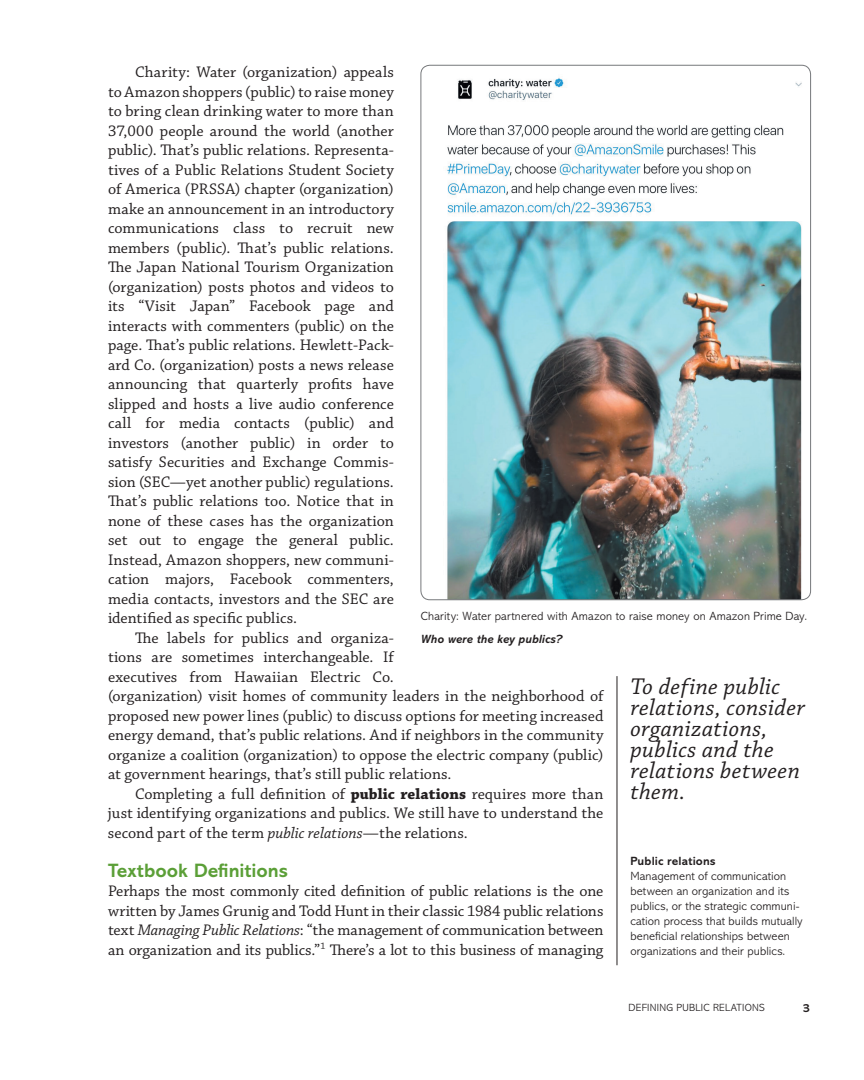
<style>
.page{position:relative;width:864px;height:1080px;background:#fff}
.page>*{position:absolute;margin:0;border:0;box-sizing:border-box;transform-origin:0 0}
.t1{font:italic 24px/21px "Chaparral Pro";letter-spacing:.015em;color:#231f20}
.t2{font:700 19.5px "Abadi MT Std";color:#5b9f37}
.t3{font:16.2px/19.5px "Chaparral Pro";letter-spacing:.005em;color:#231f20;text-align:justify}
.t4{font:300 12px/15px "Abadi MT Std";letter-spacing:.01em;color:#231f20}
.t5{font:italic 700 12px "Abadi MT Std";letter-spacing:.005em;color:#231f20}
.t6{font:700 12px "Abadi MT Std";letter-spacing:.01em;color:#231f20}
.t7{font:300 10.5px "Abadi MT Std";letter-spacing:.035em;color:#231f20}
.s1{font-weight:700;font-size:15.75px}
.s2{font-style:italic}
</style>
<div class="page">
<hr style="left:617px;top:676px;width:1px;height:289px;background:#231f20">
<img style="left:421px;top:65px;width:390px;height:535px">
<p class="t3" style="left:108px;top:63px;width:287px;text-indent:27px">Charity: Water (organization) appeals to Amazon shoppers (public) to raise money to bring clean drinking water to more than 37,000 people around the world (another public). That’s public relations. Representa&shy;tives of a Public Relations Student Society of America (PRSSA) chapter (organization) make an announcement in an introductory communications class to recruit new members (public). That’s public relations.<br>The Japan National Tourism Organization (organization) posts photos and videos to its “Visit Japan” Facebook page and interacts with commenters (public) on the page. That’s public relations. Hewlett-Pack&shy;ard Co. (organization) posts a news release announcing that quarterly profits have slipped and hosts a live audio conference call for media contacts (public) and investors (another public) in order to satisfy Securities and Exchange Commis&shy;sion (SEC—yet another public) regulations.<br>That’s public relations too. Notice that in none of these cases has the organization set out to engage the general public.<br>Instead, Amazon shoppers, new communi&shy;cation majors, Facebook commenters, media contacts, investors and the SEC are identified as specific publics.</p>
<p class="t3" style="left:108px;top:628px;width:497px;text-align:left;text-indent:27px">The labels for publics and organiza-<br>tions are sometimes interchangeable. If<br>executives from Hawaiian Electric Co.<br>(organization) visit homes of community leaders in the neighborhood of proposed new power lines (public) to discuss options for meeting increased energy demand, that’s public relations. And if neighbors in the community organize a coalition (organization) to oppose the electric company (public) at government hearings, that’s still public relations.</p>
<p class="t3" style="left:108px;top:784px;width:497px;text-indent:27px">Completing a full definition of <span class="s1">public relations</span> requires more than just identifying organizations and publics. We still have to understand the second part of the term <span class="s2">public relations</span>—the relations.</p>
<p class="t2" style="left:108px;top:859px;width:181px">Textbook Definitions</p>
<p class="t3" style="left:108px;top:882px;width:497px">Perhaps the most commonly cited definition of public relations is the one written by James Grunig and Todd Hunt in their classic 1984 public relations text <span class="s2">Managing Public Relations</span>: “the management of communication between an organization and its publics.”<sup>1</sup> There’s a lot to this business of managing</p>
<p class="t4" style="left:421px;top:609px;width:388px">Charity: Water partnered with Amazon to raise money on Amazon Prime Day.</p>
<p class="t5" style="left:421px;top:632px;width:143px">Who were the key publics?</p>
<h1 class="t1" style="left:630px;top:677px;width:176px">To define public relations, consider organizations, publics and the relations between them.</h1>
<p class="t6" style="left:630px;top:854px;width:86px">Public relations</p>
<p class="t4" style="left:630px;top:868px;width:174px">Management of communication between an organization and its publics, or the strategic communi&shy;cation process that builds mutually beneficial relationships between organizations and their publics.</p>
<p class="t7" style="left:629px;top:1002px;width:25px">Defining</p>
<p class="t7" style="left:677px;top:1002px;width:90px">Public Relations</p>
<p class="t6" style="left:802px;top:1001px;width:9px">3</p>
</div>
